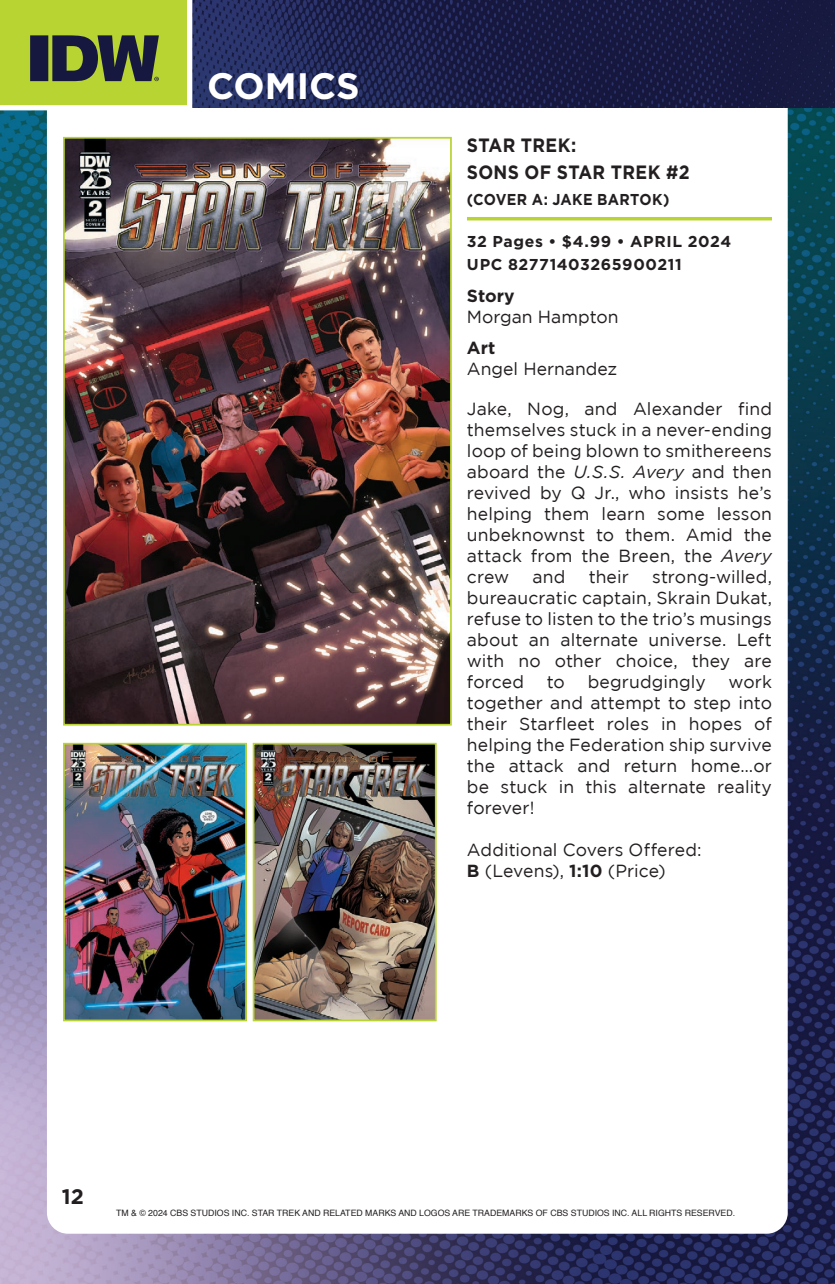
<style>
.page{position:relative;width:835px;height:1284px;background:#fff}
.page>*{position:absolute;margin:0;border:0;box-sizing:border-box;transform-origin:0 0}
.t1{font:700 36.75px "Gotham";color:#fff}
.t2{font:700 21px "Gotham";color:#231f20}
.t3{font:700 19.25px "Gotham";letter-spacing:.015em;color:#231f20;scale:.91 1}
.t4{font:17.5px/21px "Gotham";letter-spacing:.005em;color:#231f20;text-align:justify}
.t5{font:700 17.5px "Gotham";color:#231f20}
.t6{font:700 15.75px "Gotham";letter-spacing:.03em;color:#231f20}
.t7{font:700 15.75px "Gotham";letter-spacing:.03em;color:#231f20;scale:.91 1}
.t8{font:8.75px "Helvetica";color:#231f20}
.s1{font-style:italic}
.s2{font-weight:700}
</style>
<div class="page">
<img style="left:0;top:108px;width:835px;height:1176px">
<div style="left:47px;top:58px;width:740px;height:1175px;background:#fff;border-radius:21px"></div>
<img style="left:192px;top:0;width:643px;height:108px">
<img style="left:66px;top:140px;width:383px;height:582px">
<div style="left:63px;top:137px;width:389px;height:588px;border:2px solid #b9d432"></div>
<hr style="left:467px;top:217px;width:305px;height:3px;background:#b9d432">
<img style="left:66px;top:746px;width:178px;height:272px">
<div style="left:63px;top:743px;width:184px;height:278px;border:2px solid #b9d432"></div>
<img style="left:256px;top:746px;width:178px;height:272px">
<div style="left:253px;top:743px;width:184px;height:278px;border:2px solid #b9d432"></div>
<svg style="left:0;top:0;width:188px;height:110px;background:#99ae3e"></svg>
<p class="t1" style="left:207px;top:62px;width:154px">COMICS</p>
<p class="t3" style="left:467px;top:133px;width:122px">STAR TREK:</p>
<p class="t3" style="left:467px;top:159px;width:246px">SONS OF STAR TREK #2</p>
<p class="t7" style="left:467px;top:189px;width:224px">(COVER A: JAKE BARTOK)</p>
<p class="t6" style="left:467px;top:231px;width:266px">32 Pages • $4.99 • APRIL 2024</p>
<p class="t6" style="left:467px;top:254px;width:216px">UPC 82771403265900211</p>
<p class="t5" style="left:467px;top:284px;width:49px">Story</p>
<p class="t4" style="left:467px;top:306px;width:153px">Morgan Hampton</p>
<p class="t5" style="left:467px;top:336px;width:30px">Art</p>
<p class="t4" style="left:467px;top:358px;width:152px">Angel Hernandez</p>
<p class="t4" style="left:467px;top:398px;width:306px">Jake, Nog, and Alexander find themselves stuck in a never-ending loop of being blown to smithereens aboard the <span class="s1">U.S.S. Avery</span> and then revived by Q Jr., who insists he’s helping them learn some lesson unbeknownst to them. Amid the attack from the Breen, the <span class="s1">Avery </span>crew</p>
<p class="t4" style="left:467px;top:566px;width:306px;text-indent:185px">strong-willed, bureaucratic captain, Skrain Dukat, refuse to listen to the trio’s musings about an alternate universe. Left with no other choice, they are forced</p>
<p class="t4" style="left:532px;top:566px;width:34px">and</p>
<p class="t4" style="left:589px;top:566px;width:42px">their</p>
<p class="t4" style="left:467px;top:671px;width:306px;text-indent:262px">work together and attempt to step into their Starfleet roles in hopes of helping the Federation ship survive the attack and return home…or be stuck in this alternate reality forever!</p>
<p class="t4" style="left:467px;top:839px;width:236px">Additional Covers Offered:</p>
<p class="t4" style="left:467px;top:860px;width:200px"><span class="s2">B</span> (Levens), <span class="s2">1:10</span> (Price)</p>
<p class="t4" style="left:547px;top:671px;width:20px">to</p>
<p class="t4" style="left:588px;top:671px;width:119px">begrudgingly</p>
<p class="t2" style="left:62px;top:1182px;width:23px">12</p>
<p class="t8" style="left:116px;top:1205px;width:620px">TM &amp; © 2024 CBS STUDIOS INC. STAR TREK AND RELATED MARKS AND LOGOS ARE TRADEMARKS OF CBS STUDIOS INC. ALL RIGHTS RESERVED.</p>
</div>
